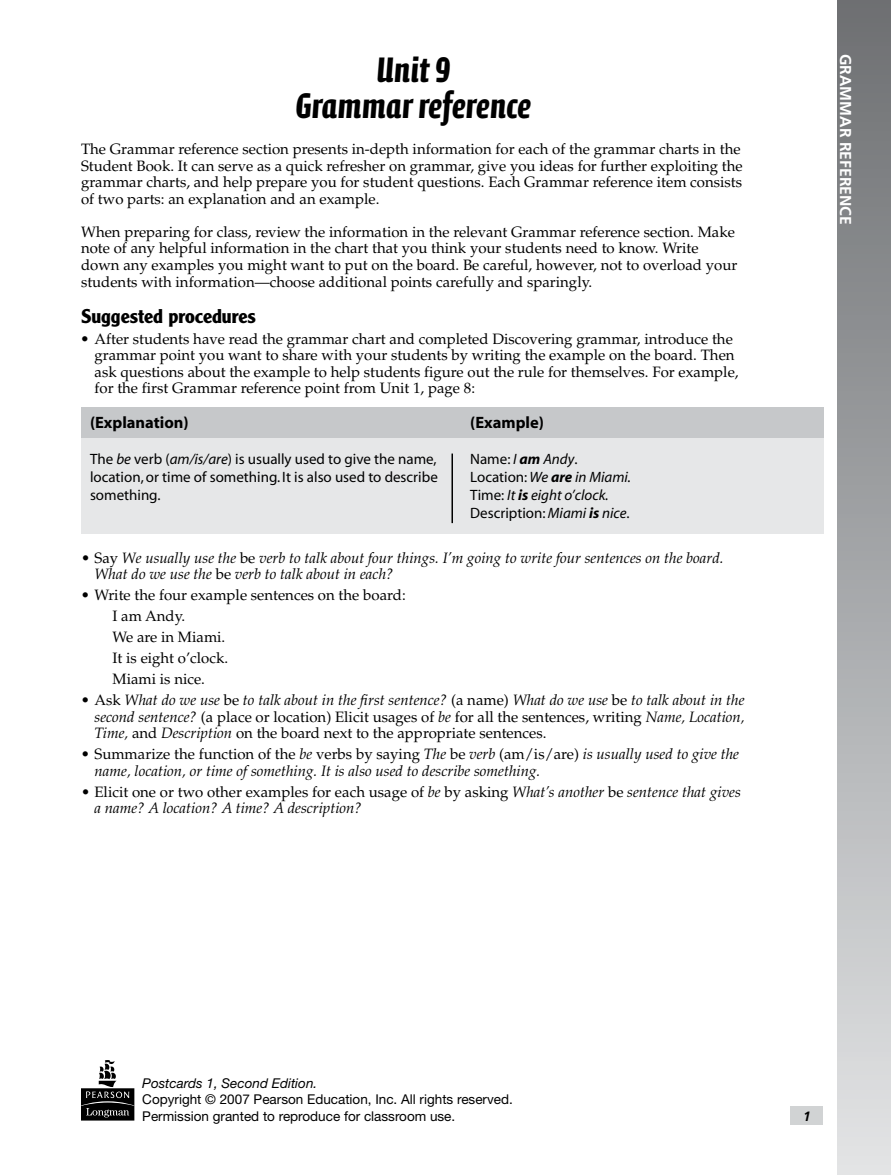
<style>
.page{position:relative;width:891px;height:1175px;background:#fff}
.page>*{position:absolute;margin:0;border:0;box-sizing:border-box;transform-origin:0 0}
.t1{font:700 36px/36px "Calcite Pro";color:#000;text-align:center}
.t2{font:700 19.5px "Clearface Gothic LH";color:#000}
.t3{font:700 16.5px "Myriad";color:#000}
.t4{font:700 15.75px "Frutiger";color:#fff}
.t5{font:15px/16.5px "Palatino";color:#000}
.t6{font:italic 15px/16.5px "Palatino";color:#000}
.t7{font:15px/18px "Myriad";color:#000;text-align:justify}
.t8{font:italic 15px/18px "Myriad";color:#000}
.t9{font:13.5px/16.5px "Helvetica Neue";color:#000}
.t10{font:italic 13.5px "Helvetica Neue";color:#000}
.s1{font-family:"Frutiger";font-weight:700}
.s2{font-style:italic}
.s3{font-style:normal}
.s4{font-weight:700}
</style>
<div class="page">
<div style="left:837px;top:0;width:54px;height:1174px;background:linear-gradient(to bottom,#6c6e71,#e2e3e5)"></div>
<div style="left:790px;top:1106px;width:34px;height:18px;background:#d1d3d4"></div>
<svg style="left:81px;top:1060px;width:53px;height:60px"></svg>
<div style="left:81px;top:407px;width:743px;height:126px;background:#e6e7e8"></div>
<div style="left:81px;top:407px;width:743px;height:30px;background:#c6c8ca"></div>
<hr style="left:452px;top:453px;width:1px;height:70px;background:#000">
<h1 class="t1" style="left:295px;top:52px;width:237px">Unit 9<br>Grammar reference</h1>
<p class="t5" style="left:81px;top:141px;width:663px">The Grammar reference section presents in-depth information for each of the grammar charts in the Student Book. It can serve as a quick refresher on grammar, give you ideas for further exploiting the grammar charts, and help prepare you for student questions. Each Grammar reference item consists of two parts: an explanation and an example.</p>
<p class="t5" style="left:81px;top:224px;width:658px">When preparing for class, review the information in the relevant Grammar reference section. Make note of any helpful information in the chart that you think your students need to know. Write down any examples you might want to put on the board. Be careful, however, not to overload your students with information—choose additional points carefully and sparingly.</p>
<h2 class="t2" style="left:81px;top:304px;width:176px">Suggested procedures</h2>
<p class="t5" style="left:94px;top:330px;width:646px;text-indent:-14px"><span class="s1">•</span> After students have read the grammar chart and completed Discovering grammar, introduce the grammar point you want to share with your students by writing the example on the board. Then ask questions about the example to help students figure out the rule for themselves. For example, for the first Grammar reference point from Unit 1, page 8:</p>
<p class="t3" style="left:90px;top:413px;width:100px">(Explanation)</p>
<p class="t7" style="left:90px;top:450px;width:349px">The <span class="s2">be</span> verb (<span class="s2">am/is/are</span>) is usually used to give the name, location, or time of something. It is also used to describe something.</p>
<p class="t3" style="left:470px;top:413px;width:75px">(Example)</p>
<p class="t8" style="left:470px;top:450px;width:162px"><span class="s3">Name:</span> I <span class="s4">am</span> Andy<span class="s3">.<br>Location:</span> We <span class="s4">are</span> in Miami.<br><span class="s3">Time:</span> It <span class="s4">is</span> eight o’clock.<br><span class="s3">Description:</span> Miami <span class="s4">is</span> nice<span class="s3">.</span></p>
<p class="t6" style="left:94px;top:549px;width:631px;text-indent:-14px"><span class="s3">• Say</span> We usually use the <span class="s3">be</span> verb to talk about four things. I’m going to write four sentences on the board.<br>What do we use the <span class="s3">be</span> verb to talk about in each?</p>
<p class="t5" style="left:112px;top:585px;width:295px;line-height:21px;text-indent:-32px">• Write the four example sentences on the board:<br>I am Andy.<br>We are in Miami.<br>It is eight o’clock.<br>Miami is nice.</p>
<p class="t5" style="left:94px;top:692px;width:652px;text-align:justify;text-indent:-14px">• Ask <span class="s2">What do we use</span> be <span class="s2">to talk about in the first sentence?</span> (a name) <span class="s2">What do we use</span> be <span class="s2">to talk about in the second sentence?</span> (a place or location) Elicit usages of <span class="s2">be</span> for all the sentences, writing <span class="s2">Name, Location, Time,</span> and <span class="s2">Description</span> on the board next to the appropriate sentences.</p>
<p class="t6" style="left:94px;top:746px;width:646px;text-indent:-14px"><span class="s3">• Summarize the function of the</span> be <span class="s3">verbs by saying</span> The <span class="s3">be</span> verb <span class="s3">(am/is/are)</span> is usually used to give the name, location, or time of something. It is also used to describe something.</p>
<p class="t6" style="left:94px;top:783px;width:648px;text-indent:-13px"><span class="s3">• Elicit one or two other examples for each usage of</span> be <span class="s3">by asking</span> What’s another <span class="s3">be</span> sentence that gives a name? A location? A time? A description?</p>
<p class="t4" style="left:855px;top:54px;width:172px;rotate:90deg">GRAMMAR REFERENCE</p>
<p class="t10" style="left:142px;top:1074px;width:177px">Postcards 1, Second Edition.</p>
<p class="t9" style="left:142px;top:1090px;width:372px">Copyright © 2007 Pearson Education, Inc. All rights reserved.<br>Permission granted to reproduce for classroom use.</p>
</div>
